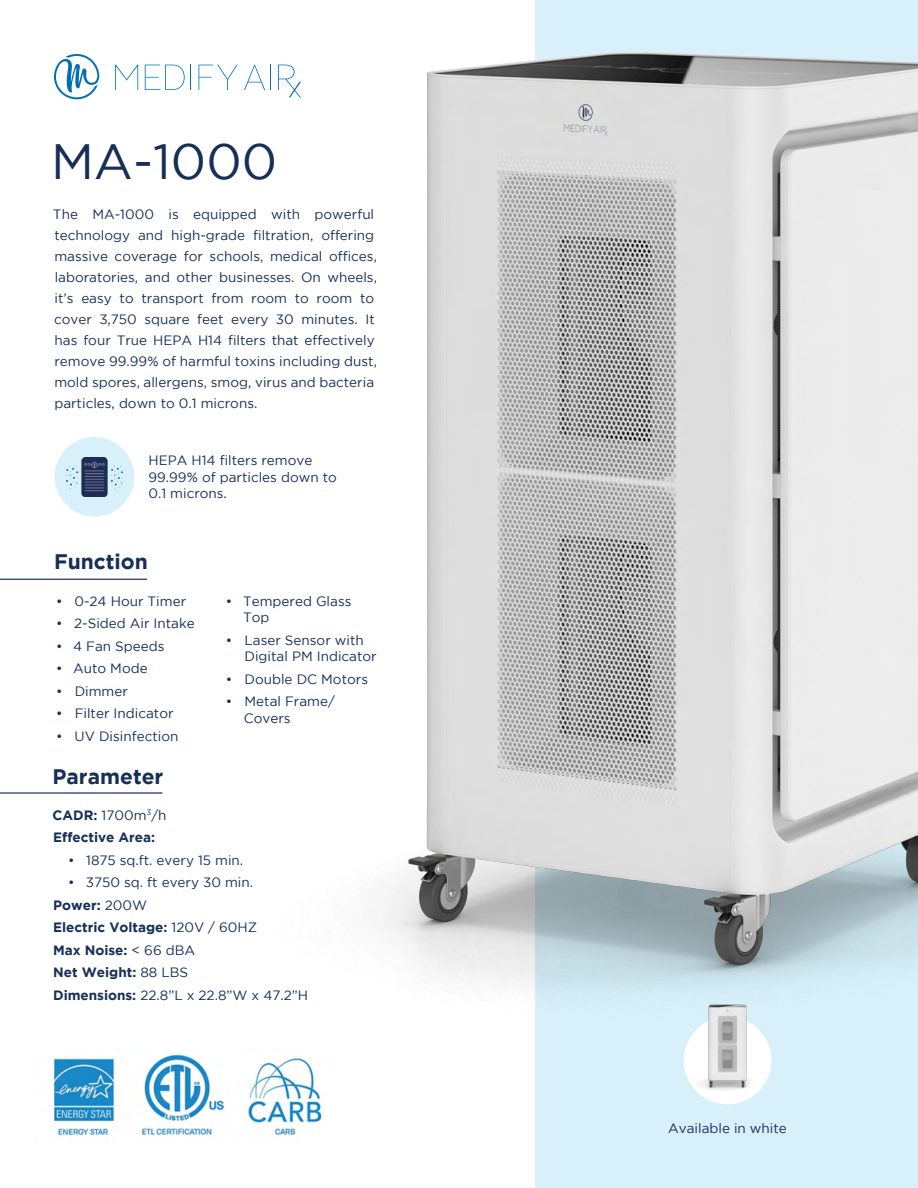
<style>
.page{position:relative;width:918px;height:1188px;background:#fff}
.page>*{position:absolute;margin:0;border:0;box-sizing:border-box;transform-origin:0 0}
.t1{font:49.5px "Gotham";color:#172f57}
.t2{font:700 21px "Gotham";color:#172f57}
.t3{font:13.5px/21px "Gotham";color:#172f57}
.t4{font:700 13.5px "Gotham";color:#172f57}
.t5{font:700 13.5px "Gotham";color:#163057}
.s1{font-weight:700;color:#163057}
.s2{font-weight:700}
.s3{font-weight:400}
</style>
<div class="page">
<div style="left:536px;top:0;width:382px;height:1188px;background:#d7f0f9"></div>
<img style="left:53px;top:1058px;width:269px;height:78px">
<svg style="left:54px;top:54px;width:46px;height:45px"></svg>
<img style="left:110px;top:0;width:808px;height:1100px">
<div style="left:55px;top:437px;width:79px;height:80px;background:#d7f0f9;border-radius:50%"></div>
<img style="left:67px;top:457px;width:56px;height:40px">
<hr style="left:0;top:579px;width:147px;height:1px;background:#172f57">
<hr style="left:0;top:792px;width:162px;height:2px;background:#172f57">
<img style="left:675px;top:994px;width:106px;height:107px">
<p class="t1" style="left:51px;top:134px;width:228px">MA-1000</p>
<p class="t3" style="left:53px;top:204px;width:326px">The MA-1000 is equipped with powerful technology and high-grade filtration, offering massive coverage for schools, medical offices, laboratories, and other businesses. On wheels, it’s easy to transport from room to room to cover 3,750 square feet every 30 minutes. It has four True HEPA H14 filters that effectively remove 99.99% of harmful toxins including dust, mold spores, allergens, smog, virus and bacteria particles, down to 0.1 microns.</p>
<p class="t3" style="left:148px;top:452px;width:190px;line-height:16.5px">HEPA H14 filters remove<br>99.99% of particles down to<br>0.1 microns.</p>
<p class="t2" style="left:54px;top:549px;width:96px">Function</p>
<p class="t3" style="left:56px;top:590px;width:132px">• 0-24 Hour Timer</p>
<p class="t3" style="left:56px;top:613px;width:140px">• 2-Sided Air Intake</p>
<p class="t3" style="left:56px;top:635px;width:110px">• 4 Fan Speeds</p>
<p class="t3" style="left:56px;top:658px;width:93px">• Auto Mode</p>
<p class="t3" style="left:56px;top:680px;width:73px">• Dimmer</p>
<p class="t3" style="left:56px;top:703px;width:119px">• Filter Indicator</p>
<p class="t3" style="left:56px;top:725px;width:124px">• UV Disinfection</p>
<p class="t2" style="left:53px;top:764px;width:112px">Parameter</p>
<p class="t3" style="left:243px;top:593px;width:110px;line-height:16.5px;text-indent:-17px">• Tempered Glass<br>Top</p>
<p class="t3" style="left:245px;top:632px;width:134px;line-height:16.5px;text-indent:-19px">• Laser Sensor with<br>Digital PM Indicator</p>
<p class="t3" style="left:226px;top:668px;width:144px">• Double DC Motors</p>
<p class="t3" style="left:244px;top:693px;width:93px;line-height:16.5px;text-indent:-18px">• Metal Frame/<br>Covers</p>
<p class="t3" style="left:53px;top:804px;width:116px"><span class="s1">CADR</span><span class="s2">:</span> 1700m<sup>3</sup>/h</p>
<p class="t5" style="left:53px;top:830px;width:104px">Effective Area:</p>
<p class="t3" style="left:68px;top:849px;width:177px">• 1875 sq.ft. every 15 min.</p>
<p class="t3" style="left:68px;top:872px;width:186px">• 3750 sq. ft every 30 min.</p>
<p class="t4" style="left:53px;top:897px;width:95px">Power: <span class="s3">200W</span></p>
<p class="t4" style="left:53px;top:920px;width:206px">Electric Voltage: <span class="s3">120V / 60HZ</span></p>
<p class="t4" style="left:53px;top:942px;width:144px">Max Noise: <span class="s3">&lt; 66 dBA</span></p>
<p class="t4" style="left:53px;top:965px;width:137px">Net Weight: <span class="s3">88 LBS</span></p>
<p class="t3" style="left:53px;top:985px;width:256px"><span class="s2">Dimensions:</span> 22.8”L x 22.8”W x 47.2”H</p>
<p class="t3" style="left:668px;top:1118px;width:120px">Available in white</p>
</div>
